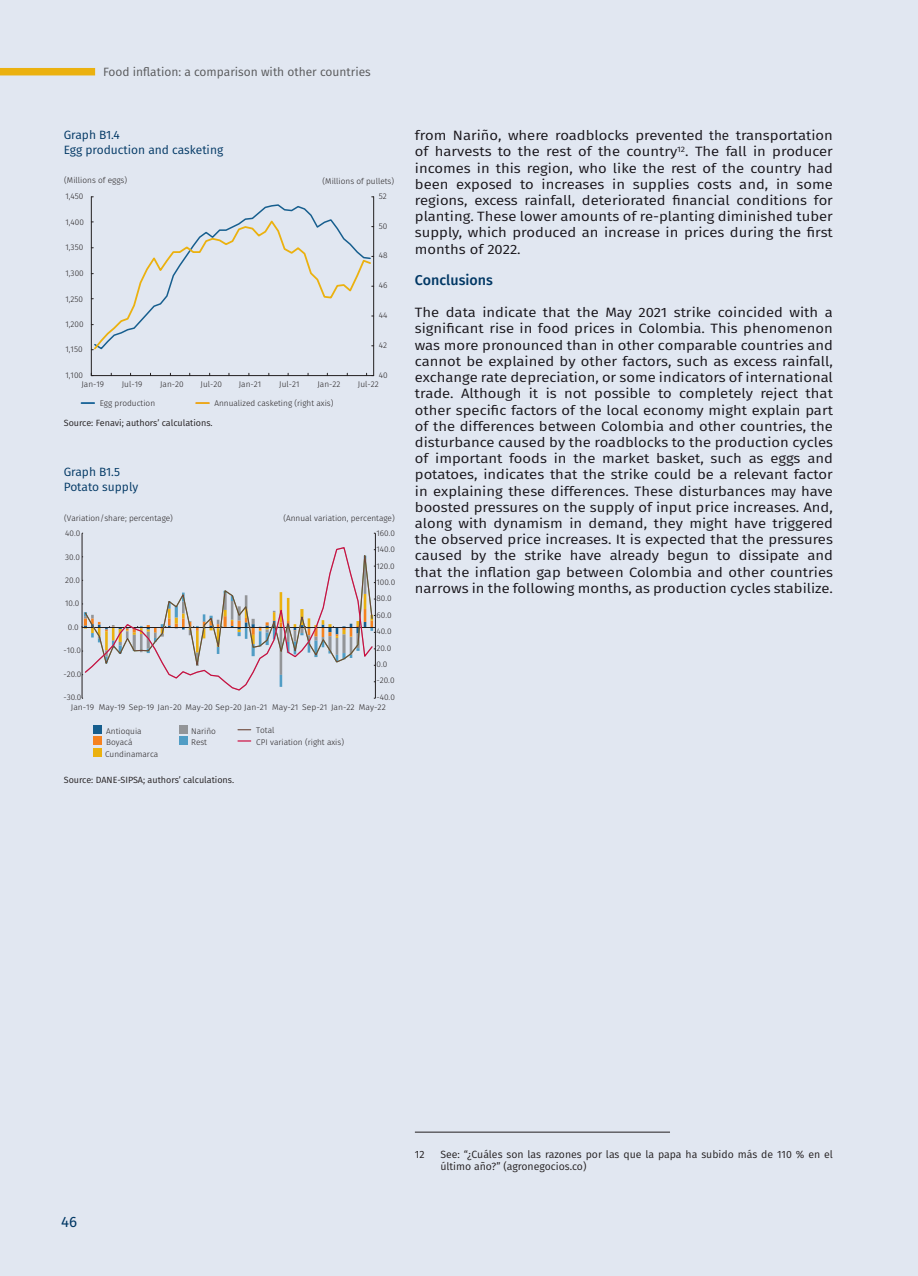
<style>
.page{position:relative;width:918px;height:1276px;background:#e1e7f1}
.page>*{position:absolute;margin:0;border:0;box-sizing:border-box;transform-origin:0 0}
.t1{font:15px "Fira Sans";color:#003764}
.t2{font:500 14.25px "Fira Sans";color:#003764}
.t3{font:13.5px/16.2px "Fira Sans";color:#171419;text-align:justify;scale:1.1 1}
.t4{font:12px/15px "Fira Sans";color:#003764}
.t5{font:12px "Fira Sans";color:#57585a}
.t6{font:10.5px/12px "Fira Sans";color:#231f20}
.t7{font:9px "Fira Sans";color:#231f20}
.t8{font:300 8.25px/11.7px "Fira Sans";color:#231f20}
</style>
<div class="page">
<svg style="left:81px;top:402px;width:13px;height:2px"></svg>
<svg style="left:196px;top:402px;width:13px;height:2px"></svg>
<hr style="left:373px;top:197px;width:1px;height:178px;background:#231f20">
<hr style="left:91px;top:197px;width:1px;height:178px;background:#231f20">
<hr style="left:91px;top:375px;width:283px;height:1px;background:#231f20">
<svg style="left:91px;top:203px;width:283px;height:148px"></svg>
<hr style="left:375px;top:533px;width:1px;height:165px;background:#231f20">
<hr style="left:82px;top:533px;width:1px;height:165px;background:#231f20">
<svg style="left:82px;top:544px;width:293px;height:147px"></svg>
<div style="left:93px;top:725px;width:8px;height:8px;background:#165e8e"></div>
<div style="left:93px;top:748px;width:8px;height:8px;background:#ebb10f"></div>
<div style="left:93px;top:736px;width:8px;height:8px;background:#f58220"></div>
<div style="left:179px;top:725px;width:8px;height:8px;background:#939598"></div>
<div style="left:179px;top:737px;width:8px;height:8px;background:#519dc5"></div>
<svg style="left:238px;top:729px;width:13px;height:1px"></svg>
<svg style="left:238px;top:740px;width:13px;height:1px"></svg>
<hr style="left:415px;top:1131px;width:255px;height:1px;background:#231f20">
<div style="left:0;top:68px;width:95px;height:7px;background:#ebb10f"></div>
<p class="t5" style="left:103px;top:63px;width:269px">Food inflation: a comparison with other countries</p>
<p class="t4" style="left:64px;top:127px;width:161px">Graph B1.4<br>Egg production and casketing</p>
<p class="t8" style="left:64px;top:174px;width:64px">(Millions of eggs)</p>
<p class="t8" style="left:323px;top:175px;width:73px">(Millions of pullets)</p>
<p class="t8" style="left:66px;top:190px;width:19px">1,450</p>
<p class="t8" style="left:66px;top:216px;width:20px">1,400</p>
<p class="t8" style="left:66px;top:241px;width:19px">1,350</p>
<p class="t8" style="left:66px;top:267px;width:20px">1,300</p>
<p class="t8" style="left:66px;top:293px;width:19px">1,250</p>
<p class="t8" style="left:66px;top:318px;width:20px">1,200</p>
<p class="t8" style="left:66px;top:344px;width:19px">1,150</p>
<p class="t8" style="left:66px;top:369px;width:19px">1,100</p>
<p class="t8" style="left:379px;top:190px;width:9px">52</p>
<p class="t8" style="left:379px;top:220px;width:10px">50</p>
<p class="t8" style="left:379px;top:250px;width:10px">48</p>
<p class="t8" style="left:379px;top:279px;width:10px">46</p>
<p class="t8" style="left:379px;top:309px;width:10px">44</p>
<p class="t8" style="left:379px;top:339px;width:10px">42</p>
<p class="t8" style="left:379px;top:369px;width:10px">40</p>
<p class="t8" style="left:82px;top:378px;width:24px">Jan-19</p>
<p class="t8" style="left:122px;top:378px;width:22px">Jul-19</p>
<p class="t8" style="left:160px;top:378px;width:25px">Jan-20</p>
<p class="t8" style="left:201px;top:378px;width:23px">Jul-20</p>
<p class="t8" style="left:239px;top:378px;width:24px">Jan-21</p>
<p class="t8" style="left:279px;top:378px;width:22px">Jul-21</p>
<p class="t8" style="left:318px;top:378px;width:24px">Jan-22</p>
<p class="t8" style="left:358px;top:378px;width:22px">Jul-22</p>
<p class="t8" style="left:100px;top:397px;width:57px">Egg production</p>
<p class="t8" style="left:214px;top:397px;width:121px">Annualized casketing (right axis)</p>
<p class="t7" style="left:64px;top:416px;width:150px">Source: Fenavi; authors’ calculations.</p>
<p class="t4" style="left:64px;top:464px;width:76px">Graph B1.5<br>Potato supply</p>
<p class="t8" style="left:64px;top:512px;width:110px">(Variation/share; percentage)</p>
<p class="t8" style="left:283px;top:512px;width:113px">(Annual variation, percentage)</p>
<p class="t8" style="left:65px;top:527px;width:17px">40.0</p>
<p class="t8" style="left:377px;top:527px;width:20px">160.0</p>
<p class="t8" style="left:65px;top:551px;width:16px">30.0</p>
<p class="t8" style="left:377px;top:543px;width:20px">140.0</p>
<p class="t8" style="left:377px;top:560px;width:20px">120.0</p>
<p class="t8" style="left:65px;top:574px;width:16px">20.0</p>
<p class="t8" style="left:377px;top:576px;width:20px">100.0</p>
<p class="t8" style="left:65px;top:597px;width:16px">10.0</p>
<p class="t8" style="left:377px;top:592px;width:17px">80.0</p>
<p class="t8" style="left:377px;top:609px;width:17px">60.0</p>
<p class="t8" style="left:68px;top:621px;width:12px">0.0</p>
<p class="t8" style="left:377px;top:625px;width:17px">40.0</p>
<p class="t8" style="left:63px;top:644px;width:19px">-10.0</p>
<p class="t8" style="left:377px;top:642px;width:16px">20.0</p>
<p class="t8" style="left:377px;top:658px;width:12px">0.0</p>
<p class="t8" style="left:63px;top:668px;width:20px">-20.0</p>
<p class="t8" style="left:377px;top:674px;width:20px">-20.0</p>
<p class="t8" style="left:63px;top:691px;width:20px">-30.0</p>
<p class="t8" style="left:377px;top:691px;width:20px">-40.0</p>
<p class="t8" style="left:71px;top:701px;width:316px">Jan-19 May-19 Sep-19 Jan-20 May-20 Sep-20 Jan-21 May-21 Sep-21 Jan-22 May-22</p>
<p class="t8" style="left:106px;top:736px;width:28px">Boyacá</p>
<p class="t8" style="left:191px;top:725px;width:26px">Nariño<br>Rest</p>
<p class="t8" style="left:256px;top:725px;width:89px">Total<br>CPI variation (right axis)</p>
<p class="t8" style="left:106px;top:725px;width:37px">Antioquia</p>
<p class="t8" style="left:105px;top:748px;width:55px">Cundinamarca</p>
<p class="t7" style="left:64px;top:772px;width:172px">Source: DANE-SIPSA; authors’ calculations.</p>
<p class="t3" style="left:415px;top:127px;width:382px">from Nariño, where roadblocks prevented the transportation of harvests to the rest of the country<sup>12</sup>. The fall in producer incomes in this region, who like the rest of the country had been exposed to increases in supplies costs and, in some regions, excess rainfall, deteriorated financial conditions for planting. These lower amounts of re-planting diminished tuber supply, which produced an increase in prices during the first months of 2022.</p>
<p class="t2" style="left:415px;top:268px;width:79px">Conclusions</p>
<p class="t3" style="left:415px;top:304px;width:382px">The data indicate that the May 2021 strike coincided with a significant rise in food prices in Colombia. This phenomenon was more pronounced than in other comparable countries and cannot be explained by other factors, such as excess rainfall, exchange rate depreciation, or some indicators of international trade. Although it is not possible to completely reject that other specific factors of the local economy might explain part of the differences between Colombia and other countries, the disturbance caused by the roadblocks to the production cycles of important foods in the market basket, such as eggs and potatoes, indicates that the strike could be a relevant factor in explaining these differences. These disturbances may have boosted pressures on the supply of input price increases. And, along with dynamism in demand, they might have triggered the observed price increases. It is expected that the pressures caused by the strike have already begun to dissipate and that the inflation gap between Colombia and other countries narrows in the following months, as production cycles stabilize.</p>
<p class="t1" style="left:61px;top:1210px;width:17px">46</p>
<p class="t6" style="left:415px;top:1147px;width:11px">12</p>
<p class="t6" style="left:440px;top:1147px;width:394px">See: “¿Cuáles son las razones por las que la papa ha subido más de 110 % en el último año?” (agronegocios.co)</p>
</div>
